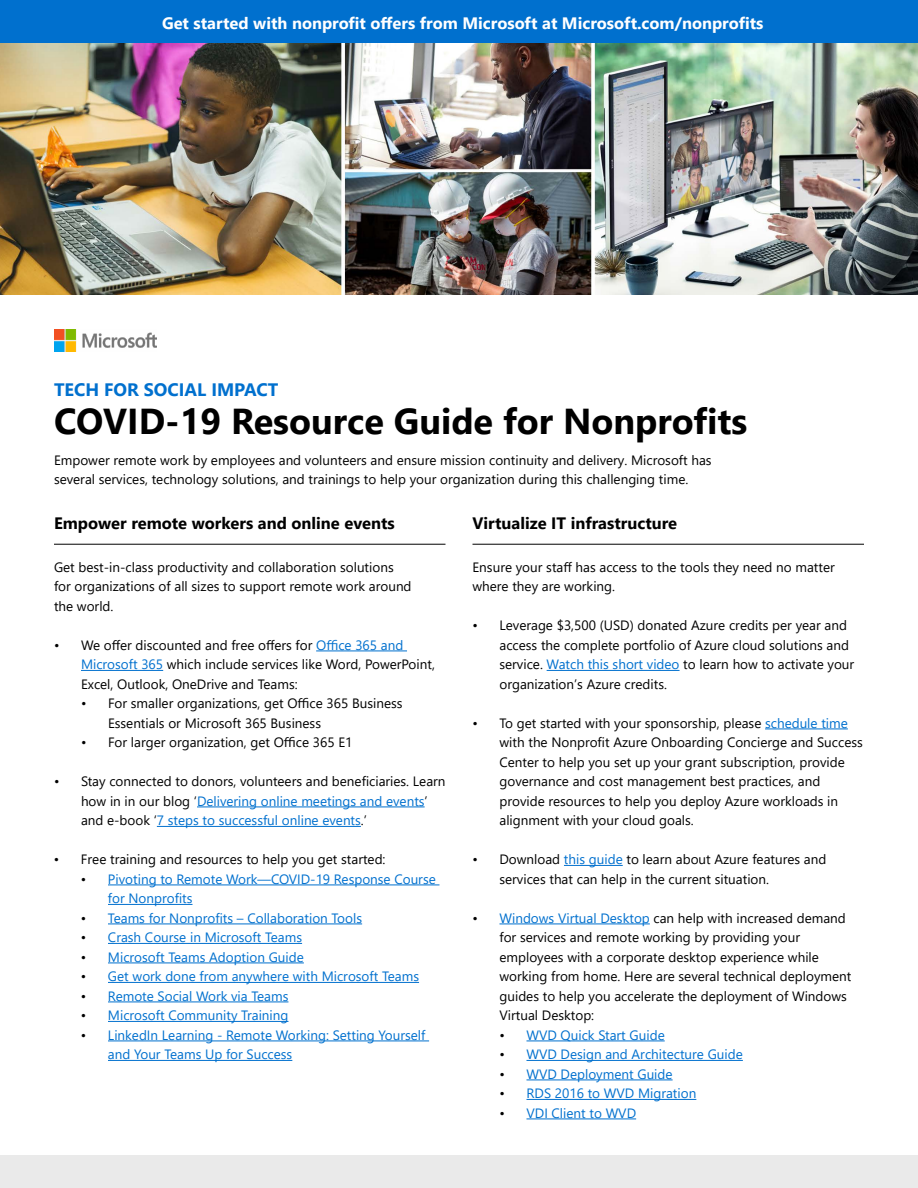
<style>
.page{position:relative;width:918px;height:1188px;background:#fff}
.page>*{position:absolute;margin:0;border:0;box-sizing:border-box;transform-origin:0 0}
.t1{font:700 36px "Segoe UI";color:#000}
.t2{font:700 18px "Segoe UI";color:#0070ce}
.t3{font:700 16.5px "Segoe UI";color:#fff}
.t4{font:700 16.5px "Segoe UI";color:#000}
.t5{font:13.5px/19.5px "Segoe UI";color:#000}
.t6{font:13.5px/19.5px "Segoe UI";color:#0070ce}
.s1{color:#0070ce}
.s2{color:#000}
</style>
<div class="page">
<hr style="left:316px;top:651px;width:91px;height:1px;background:#0070ce">
<hr style="left:81px;top:670px;width:82px;height:1px;background:#0070ce">
<hr style="left:197px;top:807px;width:228px;height:1px;background:#0070ce">
<hr style="left:157px;top:826px;width:204px;height:1px;background:#0070ce">
<hr style="left:108px;top:885px;width:331px;height:1px;background:#0070ce">
<hr style="left:108px;top:904px;width:85px;height:1px;background:#0070ce">
<hr style="left:108px;top:924px;width:254px;height:1px;background:#0070ce">
<hr style="left:108px;top:943px;width:194px;height:1px;background:#0070ce">
<hr style="left:108px;top:963px;width:196px;height:1px;background:#0070ce">
<hr style="left:108px;top:982px;width:311px;height:1px;background:#0070ce">
<hr style="left:108px;top:1002px;width:180px;height:1px;background:#0070ce">
<hr style="left:108px;top:1021px;width:180px;height:1px;background:#0070ce">
<hr style="left:108px;top:1041px;width:321px;height:1px;background:#0070ce">
<hr style="left:108px;top:1060px;width:184px;height:1px;background:#0070ce">
<hr style="left:547px;top:670px;width:133px;height:1px;background:#0070ce">
<hr style="left:765px;top:729px;width:83px;height:1px;background:#0070ce">
<hr style="left:564px;top:865px;width:59px;height:1px;background:#0070ce">
<hr style="left:500px;top:924px;width:150px;height:1px;background:#0070ce">
<hr style="left:526px;top:1041px;width:139px;height:1px;background:#0070ce">
<hr style="left:526px;top:1060px;width:217px;height:1px;background:#0070ce">
<hr style="left:526px;top:1080px;width:147px;height:1px;background:#0070ce">
<hr style="left:526px;top:1099px;width:170px;height:1px;background:#0070ce">
<hr style="left:526px;top:1119px;width:110px;height:1px;background:#0070ce">
<img style="left:0;top:42px;width:917px;height:253px">
<img style="left:54px;top:330px;width:103px;height:22px">
<hr style="left:54px;top:544px;width:392px;height:1px;background:#000">
<hr style="left:472px;top:544px;width:392px;height:1px;background:#000">
<div style="left:0;top:0;width:918px;height:42px;background:#0070ce"></div>
<div style="left:0;top:1156px;width:918px;height:32px;background:#eaeaea"></div>
<p class="t3" style="left:162px;top:7px;width:603px">Get started with nonprofit offers from Microsoft at Microsoft.com/nonprofits</p>
<h2 class="t2" style="left:54px;top:372px;width:226px">TECH FOR SOCIAL IMPACT</h2>
<h1 class="t1" style="left:54px;top:387px;width:695px">COVID-19 Resource Guide for Nonprofits</h1>
<p class="t5" style="left:54px;top:449px;width:659px">Empower remote work by employees and volunteers and ensure mission continuity and delivery. Microsoft has several services, technology solutions, and trainings to help your organization during this challenging time.</p>
<p class="t4" style="left:54px;top:507px;width:342px">Empower remote workers and online events</p>
<p class="t4" style="left:473px;top:507px;width:206px">Virtualize IT infrastructure</p>
<p class="t5" style="left:54px;top:556px;width:359px">Get best-in-class productivity and collaboration solutions for organizations of all sizes to support remote work around the world.</p>
<p class="t5" style="left:81px;top:634px;width:355px;text-indent:-27px">• We offer discounted and free offers for <span class="s1">Office 365 and<br>Microsoft 365</span> which include services like Word, PowerPoint,<br>Excel, Outlook, OneDrive and Teams:</p>
<p class="t5" style="left:108px;top:692px;width:296px;text-indent:-27px">• For smaller organizations, get Office 365 Business<br>Essentials or Microsoft 365 Business</p>
<p class="t5" style="left:81px;top:731px;width:273px">• For larger organization, get Office 365 E1</p>
<p class="t5" style="left:81px;top:770px;width:366px;text-indent:-27px">• Stay connected to donors, volunteers and beneficiaries. Learn how in in our blog ‘<span class="s1">Delivering online meetings and events</span>’ and e-book ‘<span class="s1">7 steps to successful online events</span>.’</p>
<p class="t5" style="left:54px;top:848px;width:333px">• Free training and resources to help you get started:</p>
<p class="t6" style="left:108px;top:868px;width:329px;text-indent:-27px"><span class="s2">•</span> Pivoting to Remote Work—COVID-19 Response Course for Nonprofits</p>
<p class="t6" style="left:81px;top:907px;width:283px"><span class="s2">•</span> Teams for Nonprofits – Collaboration Tools</p>
<p class="t6" style="left:81px;top:926px;width:223px"><span class="s2">•</span> Crash Course in Microsoft Teams</p>
<p class="t6" style="left:81px;top:946px;width:224px"><span class="s2">•</span> Microsoft Teams Adoption Guide</p>
<p class="t6" style="left:81px;top:965px;width:340px"><span class="s2">•</span> Get work done from anywhere with Microsoft Teams</p>
<p class="t6" style="left:81px;top:985px;width:209px"><span class="s2">•</span> Remote Social Work via Teams</p>
<p class="t6" style="left:81px;top:1004px;width:209px"><span class="s2">•</span> Microsoft Community Training</p>
<p class="t6" style="left:108px;top:1024px;width:319px;text-indent:-27px"><span class="s2">•</span> LinkedIn Learning - Remote Working: Setting Yourself and Your Teams Up for Success</p>
<p class="t5" style="left:472px;top:556px;width:364px">Ensure your staff has access to the tools they need no matter where they are working.</p>
<p class="t5" style="left:500px;top:615px;width:356px;text-indent:-27px">• Leverage $3,500 (USD) donated Azure credits per year and access the complete portfolio of Azure cloud solutions and service. <span class="s1">Watch this short video</span> to learn how to activate your organization’s Azure credits.</p>
<p class="t5" style="left:500px;top:712px;width:365px;text-indent:-27px">• To get started with your sponsorship, please <span class="s1">schedule time </span>with the Nonprofit Azure Onboarding Concierge and Success Center to help you set up your grant subscription, provide governance and cost management best practices, and provide resources to help you deploy Azure workloads in alignment with your cloud goals.</p>
<p class="t5" style="left:500px;top:848px;width:328px;text-indent:-27px">• Download <span class="s1">this guide</span> to learn about Azure features and services that can help in the current situation.</p>
<p class="t5" style="left:500px;top:907px;width:353px;text-indent:-27px">• <span class="s1">Windows Virtual Desktop</span> can help with increased demand for services and remote working by providing your employees with a corporate desktop experience while working from home. Here are several technical deployment guides to help you accelerate the deployment of Windows Virtual Desktop:</p>
<p class="t6" style="left:500px;top:1024px;width:167px"><span class="s2">•</span> WVD Quick Start Guide</p>
<p class="t6" style="left:500px;top:1043px;width:245px"><span class="s2">•</span> WVD Design and Architecture Guide</p>
<p class="t6" style="left:500px;top:1063px;width:175px"><span class="s2">•</span> WVD Deployment Guide</p>
<p class="t6" style="left:500px;top:1082px;width:198px"><span class="s2">•</span> RDS 2016 to WVD Migration</p>
<p class="t6" style="left:500px;top:1102px;width:138px"><span class="s2">•</span> VDI Client to WVD</p>
</div>
